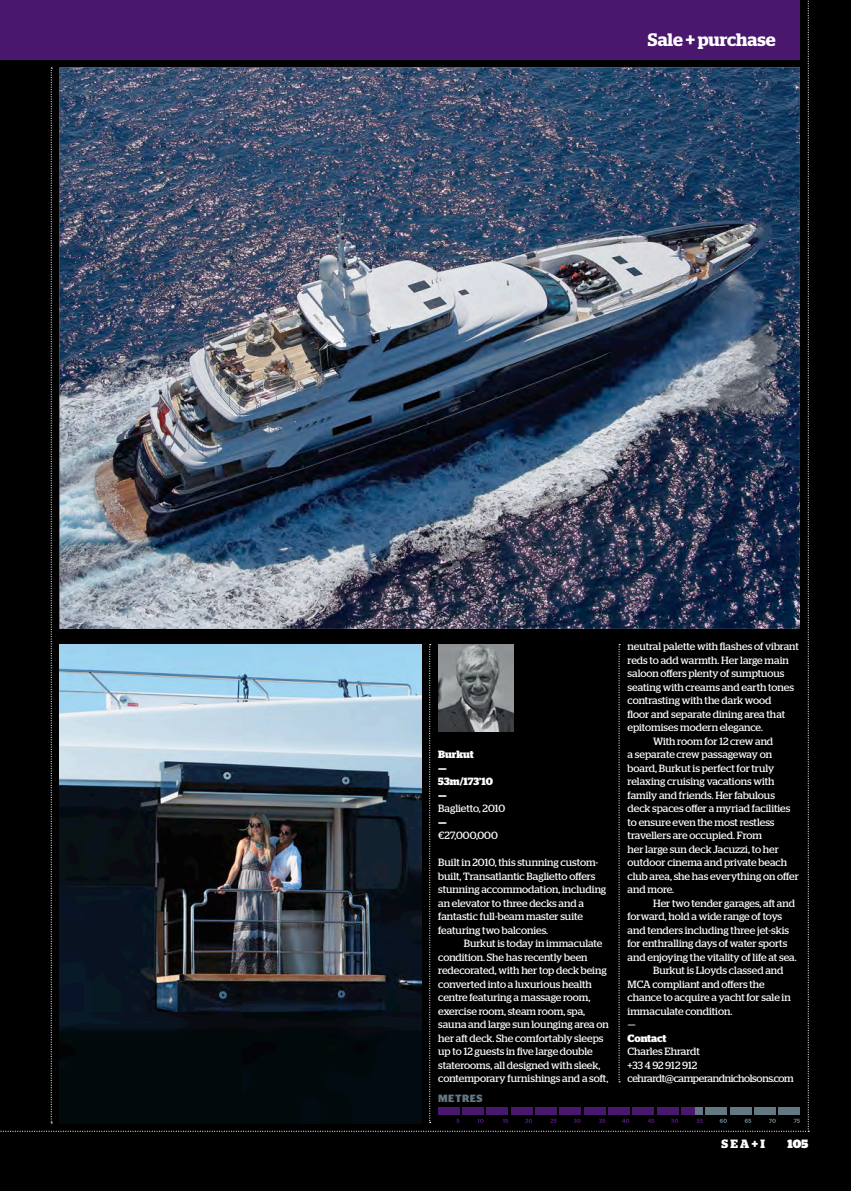
<style>
.page{position:relative;width:851px;height:1191px;background:#fff}
.page>*{position:absolute;margin:0;border:0;box-sizing:border-box;transform-origin:0 0}
.t1{font:600 18px "Stag";color:#fff}
.t2{font:700 12px "Stag";color:#fff}
.t3{font:900 12px "Stag";color:#fff}
.t4{font:10.5px/13.5px "Stag";color:#fff}
.t5{font:10.5px "Stag";letter-spacing:-.035em;color:#fff}
.t6{font:700 10.5px/13.5px "Stag";color:#fff}
.t7{font:700 10.5px "Stag Sans";letter-spacing:.04em;color:#637883}
.t8{font:700 10.5px "Stag";color:#fff;scale:2 1}
.s1{font-weight:400}
</style>
<div class="page">
<div style="left:0;top:0;width:850px;height:1191px;background:#000"></div>
<img style="left:0;top:0;width:809px;height:1131px">
<div style="left:681px;top:1107px;width:14px;height:7px;background:#49176d"></div>
<img style="left:60px;top:644px;width:361px;height:479px">
<p class="t1" style="left:648px;top:29px;width:129px">Sale + purchase</p>
<p class="t6" style="left:438px;top:748px;width:37px">Burkut</p>
<p class="t8" style="left:438px;top:764px;width:6px">–</p>
<p class="t6" style="left:438px;top:775px;width:56px">53m/173’10</p>
<p class="t8" style="left:438px;top:791px;width:6px">–</p>
<p class="t4" style="left:438px;top:801px;width:68px">Baglietto, 2010</p>
<p class="t8" style="left:438px;top:818px;width:6px">–</p>
<p class="t4" style="left:438px;top:828px;width:61px">€27,000,000</p>
<p class="t4" style="left:438px;top:855px;width:169px">Built in 2010, this stunning custom&shy;built, Transatlantic Baglietto offers stunning accommodation, including an elevator to three decks and a fantastic full-beam master suite featuring two balconies.</p>
<p class="t4" style="left:438px;top:936px;width:172px;text-indent:26px">Burkut is today in immaculate condition. She has recently been redecorated, with her top deck being converted into a luxurious health centre featuring a massage room, exercise room, steam room, spa, sauna and large sun lounging area on her aft deck. She comfortably sleeps up to 12 guests in five large double staterooms, all designed with sleek, contemporary furnishings and a soft,</p>
<p class="t7" style="left:438px;top:1092px;width:46px">METRES</p>
<p class="t4" style="left:627px;top:639px;width:173px">neutral palette with flashes of vibrant reds to add warmth. Her large main saloon offers plenty of sumptuous seating with creams and earth tones contrasting with the dark wood<br>floor and separate dining area that epitomises modern elegance.</p>
<p class="t4" style="left:627px;top:734px;width:173px;text-indent:26px">With room for 12 crew and<br>a separate crew passageway on board, Burkut is perfect for truly relaxing cruising vacations with family and friends. Her fabulous deck spaces offer a myriad facilities to ensure even the most restless travellers are occupied. From<br>her large sun deck Jacuzzi, to her outdoor cinema and private beach club area, she has everything on offer and more.</p>
<p class="t4" style="left:627px;top:896px;width:171px;text-indent:26px">Her two tender garages, aft and forward, hold a wide range of toys and tenders including three jet-skis for enthralling days of water sports and enjoying the vitality of life at sea.</p>
<p class="t4" style="left:627px;top:963px;width:165px;text-indent:26px">Burkut is Lloyds classed and<br>MCA compliant and offers the chance to acquire a yacht for sale in immaculate condition.</p>
<p class="t6" style="left:627px;top:1018px;width:40px"><span class="s1">–<br></span>Contact</p>
<p class="t4" style="left:627px;top:1044px;width:74px">Charles Ehrardt</p>
<p class="t4" style="left:627px;top:1058px;width:71px">+33 4 92 912 912</p>
<p class="t5" style="left:627px;top:1072px;width:168px">cehrardt@camperandnicholsons.com</p>
<p class="t2" style="left:721px;top:1139px;width:45px">SEA+I</p>
<p class="t3" style="left:787px;top:1136px;width:22px">105</p>
</div>
